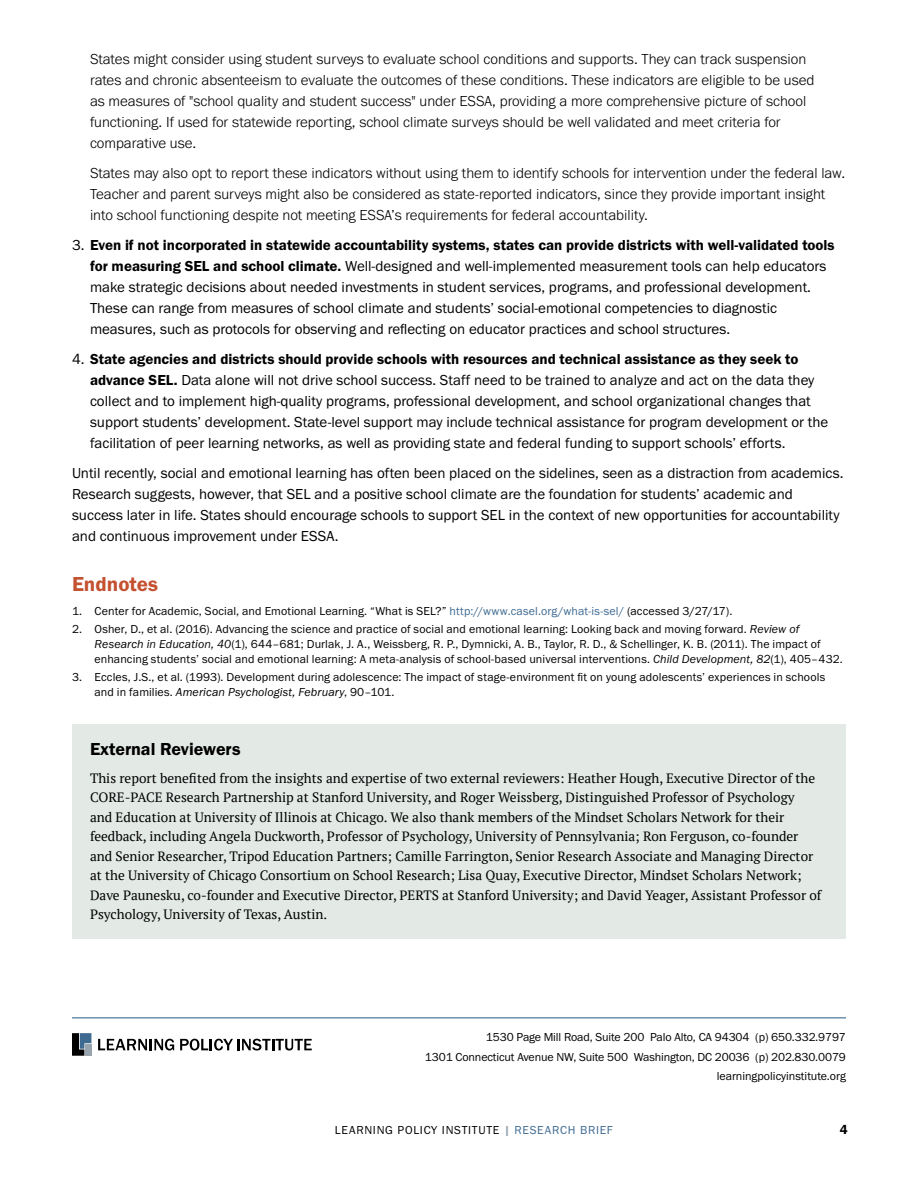
<style>
.page{position:relative;width:918px;height:1188px;background:#fff}
.page>*{position:absolute;margin:0;border:0;box-sizing:border-box;transform-origin:0 0}
.t1{font:21px "Franklin Gothic URW Dem";color:#c45130}
.t2{font:18px "Franklin Gothic URW Dem";color:#000}
.t3{font:15px/21px "Franklin Gothic URW Boo";color:#000}
.t4{font:300 15px/21px "Franklin Gothic URW";color:#000}
.t5{font:15px "Franklin Gothic URW Dem";color:#000}
.t6{font:13.5px/19.5px "PT Serif";color:#000}
.t7{font:13.5px "Franklin Gothic URW Dem";color:#000}
.t8{font:12px/15px "Franklin Gothic URW Boo";letter-spacing:.01em;color:#000}
.t9{font:12px/19.5px "Franklin Gothic URW Boo";letter-spacing:-.01em;color:#000;text-align:right}
.t10{font:12px "Franklin Gothic URW Boo Ita";letter-spacing:.01em;color:#000}
.t11{font:12px "Franklin Gothic URW Boo";letter-spacing:.06em;color:#000}
.s1{font-family:"Franklin Gothic URW Boo"}
.s2{font-family:"Franklin Gothic URW Dem"}
.s3{color:#3e6a91}
.s4{font-family:"Franklin Gothic URW Boo Ita"}
.s5{font-family:"Franklin Gothic URW Hea";color:#99a4ae}
</style>
<div class="page">
<svg style="left:98px;top:1039px;width:76px;height:12px"></svg>
<svg style="left:180px;top:1039px;width:132px;height:12px"></svg>
<svg style="left:72px;top:1033px;width:19px;height:23px"></svg>
<hr style="left:72px;top:1017px;width:774px;height:1px;background:#3e6a91">
<div style="left:72px;top:724px;width:774px;height:215px;background:#e3eae6"></div>
<p class="t4" style="left:90px;top:48px;width:726px">States might consider using student surveys to evaluate school conditions and supports. They can track suspension rates and chronic absenteeism to evaluate the outcomes of these conditions. These indicators are eligible to be used as measures of "school quality and student success" under ESSA, providing a more comprehensive picture of school functioning. If used for statewide reporting, school climate surveys should be well validated and meet criteria for comparative use.</p>
<p class="t4" style="left:90px;top:162px;width:757px">States may also opt to report these indicators without using them to identify schools for intervention under the federal law.<br>Teacher and parent surveys might also be considered as state-reported indicators, since they provide important insight into school functioning despite not meeting ESSA’s requirements for federal accountability.</p>
<p class="t5" style="left:72px;top:236px;width:764px"><span class="s1">3.</span> Even if not incorporated in statewide accountability systems, states can provide districts with well-validated tools</p>
<p class="t3" style="left:90px;top:255px;width:738px"><span class="s2">for measuring SEL and school climate.</span> Well-designed and well-implemented measurement tools can help educators make strategic decisions about needed investments in student services, programs, and professional development.<br>These can range from measures of school climate and students’ social-emotional competencies to diagnostic measures, such as protocols for observing and reflecting on educator practices and school structures.</p>
<p class="t5" style="left:72px;top:350px;width:728px"><span class="s1">4.</span> State agencies and districts should provide schools with resources and technical assistance as they seek to</p>
<p class="t3" style="left:90px;top:369px;width:740px"><span class="s2">advance SEL.</span> Data alone will not drive school success. Staff need to be trained to analyze and act on the data they collect and to implement high-quality programs, professional development, and school organizational changes that support students’ development. State-level support may include technical assistance for program development or the facilitation of peer learning networks, as well as providing state and federal funding to support schools’ efforts.</p>
<p class="t3" style="left:72px;top:462px;width:773px">Until recently, social and emotional learning has often been placed on the sidelines, seen as a distraction from academics.<br>Research suggests, however, that SEL and a positive school climate are the foundation for students’ academic and success later in life. States should encourage schools to support SEL in the context of new opportunities for accountability and continuous improvement under ESSA.</p>
<h1 class="t1" style="left:72px;top:571px;width:88px">Endnotes</h1>
<p class="t8" style="left:72px;top:603px;width:662px">1. Center for Academic, Social, and Emotional Learning. “What is SEL?” <span class="s3">http://www.casel.org/what-is-sel/</span> (accessed 3/27/17).</p>
<p class="t8" style="left:94px;top:621px;width:750px;text-indent:-22px">2. Osher, D., et al. (2016). Advancing the science and practice of social and emotional learning: Looking back and moving forward. <span class="s4">Review of<br>Research in Education, 40</span>(1), 644–681; Durlak, J. A., Weissberg, R. P., Dymnicki, A. B., Taylor, R. D., &amp; Schellinger, K. B. (2011). The impact of enhancing students’ social and emotional learning: A meta-analysis of school-based universal interventions. <span class="s4">Child Development, 82</span>(1), 405–432.</p>
<p class="t8" style="left:72px;top:669px;width:755px">3. Eccles, J.S., et al. (1993). Development during adolescence: The impact of stage-environment fit on young adolescents’ experiences in schools</p>
<p class="t10" style="left:94px;top:684px;width:302px"><span class="s1">and in families.</span> American Psychologist, February<span class="s1">, 90–101.</span></p>
<p class="t2" style="left:90px;top:737px;width:152px">External Reviewers</p>
<p class="t6" style="left:90px;top:768px;width:733px">This report benefited from the insights and expertise of two external reviewers: Heather Hough, Executive Director of the CORE-PACE Research Partnership at Stanford University, and Roger Weissberg, Distinguished Professor of Psychology<br>and Education at University of Illinois at Chicago. We also thank members of the Mindset Scholars Network for their feedback, including Angela Duckworth, Professor of Psychology, University of Pennsylvania; Ron Ferguson, co-founder and Senior Researcher, Tripod Education Partners; Camille Farrington, Senior Research Associate and Managing Director at the University of Chicago Consortium on School Research; Lisa Quay, Executive Director, Mindset Scholars Network; Dave Paunesku, co-founder and Executive Director, PERTS at Stanford University; and David Yeager, Assistant Professor of Psychology, University of Texas, Austin.</p>
<p class="t9" style="left:425px;top:1027px;width:423px">1530 Page Mill Road, Suite 200 Palo Alto, CA 94304 (p) 650.332.9797<br>1301 Connecticut Avenue NW, Suite 500 Washington, DC 20036 (p) 202.830.0079 learningpolicyinstitute.org</p>
<p class="t11" style="left:335px;top:1123px;width:280px">LEARNING POLICY INSTITUTE <span class="s5">|</span> <span class="s3">RESEARCH BRIEF</span></p>
<p class="t7" style="left:840px;top:1121px;width:9px">4</p>
</div>
